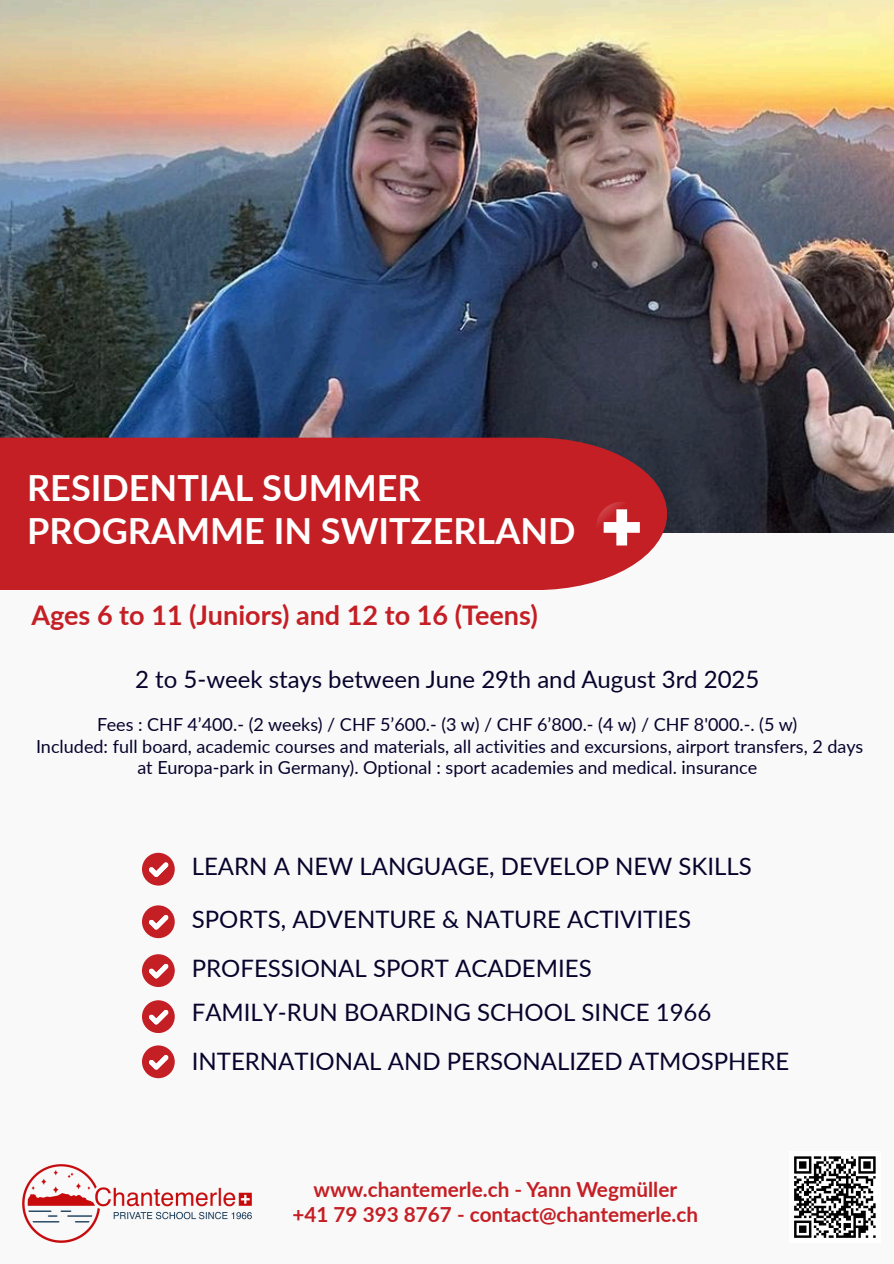
<style>
.page{position:relative;width:894px;height:1264px;background:#fff}
.page>*{position:absolute;margin:0;border:0;box-sizing:border-box;transform-origin:0 0}
.t1{font:700 36px/42.8px "Lato";color:#fff}
.t2{font:700 27px "Lato";color:#c41f25}
.t3{font:24px "Lato";color:#07032c}
.t4{font:700 20.7px/25.2px "Lato";color:#c41f25;text-align:center}
.t5{font:18px/21.5px "Lato";color:#07032c;text-align:center}
</style>
<div class="page">
<div style="left:0;top:0;width:893px;height:1263px;background:#f9f9f9"></div>
<img style="left:0;top:0;width:893px;height:532px">
<div style="left:0;top:437px;width:666px;height:153px;background:#c41f25"></div>
<svg style="left:593px;top:499px;width:56px;height:55px"></svg>
<svg style="left:142px;top:905px;width:32px;height:33px"></svg>
<svg style="left:142px;top:1000px;width:32px;height:32px"></svg>
<svg style="left:142px;top:852px;width:32px;height:33px"></svg>
<svg style="left:142px;top:1045px;width:32px;height:33px"></svg>
<svg style="left:142px;top:954px;width:32px;height:32px"></svg>
<div style="left:789px;top:1151px;width:91px;height:91px;background:#fff"></div>
<svg style="left:794px;top:1156px;width:82px;height:82px"></svg>
<img style="left:23px;top:1164px;width:228px;height:78px">
<p class="t1" style="left:27px;top:465px;width:549px">RESIDENTIAL SUMMER<br>PROGRAMME IN SWITZERLAND</p>
<p class="t2" style="left:31px;top:598px;width:507px">Ages 6 to 11 (Juniors) and 12 to 16 (Teens)</p>
<h4 class="t3" style="left:135px;top:664px;width:625px">2 to 5-week stays between June 29th and August 3rd 2025</h4>
<p class="t5" style="left:97px;top:713px;width:701px">Fees : CHF 4’400.- (2 weeks) / CHF 5’600.- (3 w) / CHF 6’800.- (4 w) / CHF 8'000.-. (5 w)</p>
<p class="t5" style="left:36px;top:735px;width:828px">Included: full board, academic courses and materials, all activities and excursions, airport transfers, 2 days at Europa-park in Germany). Optional : sport academies and medical. insurance</p>
<p class="t3" style="left:192px;top:851px;width:561px">LEARN A NEW LANGUAGE, DEVELOP NEW SKILLS</p>
<p class="t3" style="left:192px;top:904px;width:500px">SPORTS, ADVENTURE &amp; NATURE ACTIVITIES</p>
<p class="t3" style="left:192px;top:953px;width:401px">PROFESSIONAL SPORT ACADEMIES</p>
<h1 class="t3" style="left:192px;top:997px;width:521px">FAMILY-RUN BOARDING SCHOOL SINCE 1966</h1>
<h2 class="t3" style="left:192px;top:1046px;width:599px">INTERNATIONAL AND PERSONALIZED ATMOSPHERE</h2>
<p class="t4" style="left:292px;top:1176px;width:407px">www.chantemerle.ch - Yann Wegmüller<br>+41 79 393 8767 - contact@chantemerle.ch</p>
</div>
